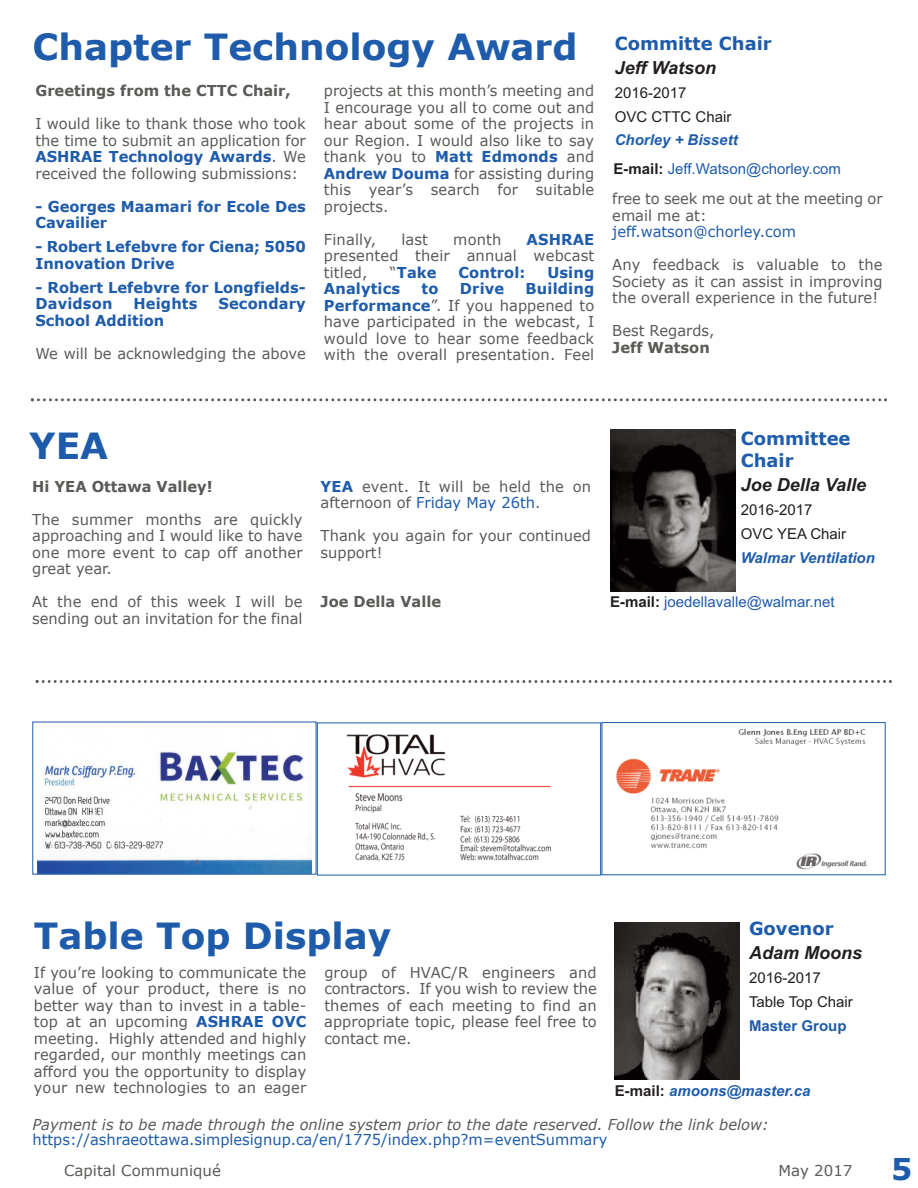
<style>
.page{position:relative;width:918px;height:1188px;background:#fff}
.page>*{position:absolute;margin:0;border:0;box-sizing:border-box;transform-origin:0 0}
.t1{font:700 36px "Verdana";color:#1e5cab}
.t2{font:700 30px "Verdana";color:#1e5cab}
.t3{font:700 18px/21.6px "Verdana";color:#1e5cab}
.t4{font:italic 700 18px "Arial";color:#231f20}
.t5{font:15px/16.5px "Verdana";color:#595b57;text-align:justify}
.t6{font:700 15px/16.5px "Verdana";color:#1e5cab}
.t7{font:15px "Verdana";color:#1e5cab}
.t8{font:italic 15px "Verdana";color:#595b57}
.t9{font:15px/29.5px "Arial";color:#1e5cab}
.t10{font:700 15px "Verdana";color:#595b57}
.t11{font:15px/24px "Arial";color:#231f20}
.t12{font:italic 700 15px "Arial";color:#1e5cab}
.t13{font:700 15px "Arial";color:#1e5cab}
.s1{font-weight:700;color:#1e5cab}
.s2{font-weight:400;color:#595b57}
.s3{font-weight:700;font-style:italic}
.s4{font-weight:700;color:#231f20}
.s5{color:#1e5cab}
.s6{font-style:normal;color:#231f20}
</style>
<div class="page">
<svg style="left:31px;top:398px;width:856px;height:3px"></svg>
<img style="left:611px;top:429px;width:124px;height:162px">
<svg style="left:36px;top:680px;width:856px;height:3px"></svg>
<img style="left:346px;top:734px;width:206px;height:127px">
<div style="left:317px;top:723px;width:284px;height:152px;border:1px solid #1e5cab"></div>
<img style="left:37px;top:751px;width:274px;height:122px">
<div style="left:32px;top:722px;width:284px;height:153px;border:1px solid #1e5cab"></div>
<img style="left:616px;top:728px;width:252px;height:142px">
<div style="left:602px;top:722px;width:284px;height:153px;border:1px solid #1e5cab"></div>
<div style="left:615px;top:922px;width:124px;height:162px;background:linear-gradient(to right,#fff,#fff)"></div>
<img style="left:615px;top:923px;width:124px;height:156px">
<h1 class="t1" style="left:32px;top:24px;width:547px">Chapter Technology Award</h1>
<p class="t10" style="left:35px;top:81px;width:257px">Greetings from the CTTC Chair,</p>
<p class="t5" style="left:35px;top:115px;width:272px">I would like to thank those who took the time to submit an application for <span class="s1">ASHRAE Technology Awards</span>. We received the following submissions:</p>
<p class="t6" style="left:35px;top:198px;width:272px">- Georges Maamari for Ecole Des<br>Cavailier</p>
<p class="t6" style="left:35px;top:238px;width:272px">- Robert Lefebvre for Ciena; 5050<br>Innovation Drive</p>
<p class="t6" style="left:35px;top:279px;width:272px">- Robert Lefebvre for Longfields-<br>Davidson</p>
<p class="t6" style="left:133px;top:295px;width:65px">Heights</p>
<p class="t6" style="left:218px;top:295px;width:89px">Secondary</p>
<p class="t6" style="left:35px;top:312px;width:130px">School Addition</p>
<p class="t5" style="left:35px;top:345px;width:272px">We will be acknowledging the above</p>
<p class="t5" style="left:324px;top:82px;width:272px">projects at this month’s meeting and I encourage you all to come out and hear about some of the projects in our Region. I would also like to say thank you to <span class="s1">Matt Edmonds</span> and <span class="s1">Andrew Douma</span> for assisting during this year’s search for suitable projects.</p>
<p class="t5" style="left:324px;top:231px;width:54px">Finally,</p>
<p class="t5" style="left:401px;top:231px;width:28px">last</p>
<p class="t5" style="left:453px;top:231px;width:50px">month</p>
<p class="t6" style="left:527px;top:231px;width:69px">ASHRAE</p>
<p class="t5" style="left:324px;top:247px;width:272px">presented their annual webcast titled,</p>
<p class="t6" style="left:390px;top:264px;width:48px"><span class="s2">“</span>Take</p>
<p class="t6" style="left:458px;top:264px;width:69px">Control:</p>
<p class="t6" style="left:547px;top:264px;width:48px">Using</p>
<p class="t6" style="left:324px;top:280px;width:78px">Analytics</p>
<p class="t6" style="left:422px;top:280px;width:18px">to</p>
<p class="t6" style="left:460px;top:280px;width:46px">Drive</p>
<p class="t5" style="left:324px;top:280px;width:272px;text-indent:202px"><span class="s1">Building Performance</span>”. If you happened to have participated in the webcast, I would love to hear some feedback with the overall presentation. Feel</p>
<p class="t3" style="left:615px;top:32px;width:159px">Committe Chair</p>
<p class="t4" style="left:615px;top:58px;width:103px">Jeff Watson</p>
<p class="t11" style="left:615px;top:81px;width:118px">2016-2017<br>OVC CTTC Chair</p>
<p class="t9" style="left:614px;top:125px;width:229px"><span class="s3">Chorley + Bissett<br></span><span class="s4">E-mail:</span> Jeff.Watson@chorley.com</p>
<p class="t5" style="left:612px;top:190px;width:272px">free to seek me out at the meeting or email me at:</p>
<p class="t7" style="left:612px;top:222px;width:185px">jeff.watson@chorley.com</p>
<p class="t5" style="left:612px;top:256px;width:272px">Any feedback is valuable to the Society as it can assist in improving the overall experience in the future!</p>
<p class="t5" style="left:612px;top:322px;width:104px">Best Regards,</p>
<p class="t10" style="left:612px;top:338px;width:99px">Jeff Watson</p>
<h1 class="t1" style="left:29px;top:423px;width:81px">YEA</h1>
<p class="t10" style="left:32px;top:477px;width:182px">Hi YEA Ottawa Valley!</p>
<p class="t5" style="left:32px;top:511px;width:272px">The summer months are quickly approaching and I would like to have one more event to cap off another great year.</p>
<p class="t5" style="left:32px;top:593px;width:272px">At the end of this week I will be sending out an invitation for the final</p>
<p class="t5" style="left:321px;top:478px;width:272px"><span class="s1">YEA</span> event. It will be held the on afternoon of <span class="s5">Friday May 26th</span>.</p>
<p class="t5" style="left:321px;top:527px;width:272px">Thank you again for your continued support!</p>
<p class="t10" style="left:321px;top:592px;width:122px">Joe Della Valle</p>
<p class="t3" style="left:741px;top:427px;width:111px">Committee<br>Chair</p>
<p class="t4" style="left:741px;top:474px;width:127px">Joe Della Valle</p>
<p class="t11" style="left:741px;top:498px;width:107px">2016-2017<br>OVC YEA Chair</p>
<p class="t12" style="left:741px;top:549px;width:136px">Walmar Ventilation</p>
<p class="t9" style="left:610px;top:587px;width:226px"><span class="s4">E-mail:</span> joedellavalle@walmar.net</p>
<h1 class="t1" style="left:34px;top:913px;width:359px">Table Top Display</h1>
<p class="t5" style="left:34px;top:963px;width:274px">If you’re looking to communicate the value of your product, there is no better way than to invest in a table&shy;top at an upcoming <span class="s1">ASHRAE OVC </span>meeting. Highly attended and highly regarded, our monthly meetings can afford you the opportunity to display your new technologies to an eager</p>
<p class="t5" style="left:324px;top:963px;width:274px">group of HVAC/R engineers and contractors. If you wish to review the themes of each meeting to find an appropriate topic, please feel free to contact me.</p>
<p class="t3" style="left:749px;top:917px;width:86px">Govenor</p>
<p class="t4" style="left:749px;top:942px;width:114px">Adam Moons</p>
<p class="t11" style="left:749px;top:966px;width:105px">2016-2017<br>Table Top Chair</p>
<p class="t13" style="left:749px;top:1017px;width:99px">Master Group</p>
<p class="t12" style="left:615px;top:1082px;width:197px"><span class="s6">E-mail:</span> amoons@master.ca</p>
<p class="t8" style="left:32px;top:1115px;width:738px">Payment is to be made through the online system prior to the date reserved. Follow the link below:</p>
<p class="t7" style="left:32px;top:1130px;width:576px">https://ashraeottawa.simplesignup.ca/en/1775/index.php?m=eventSummary</p>
<p class="t5" style="left:64px;top:1162px;width:158px">Capital Communiqué</p>
<p class="t5" style="left:779px;top:1162px;width:75px">May 2017</p>
<h2 class="t2" style="left:891px;top:1150px;width:23px">5</h2>
</div>
